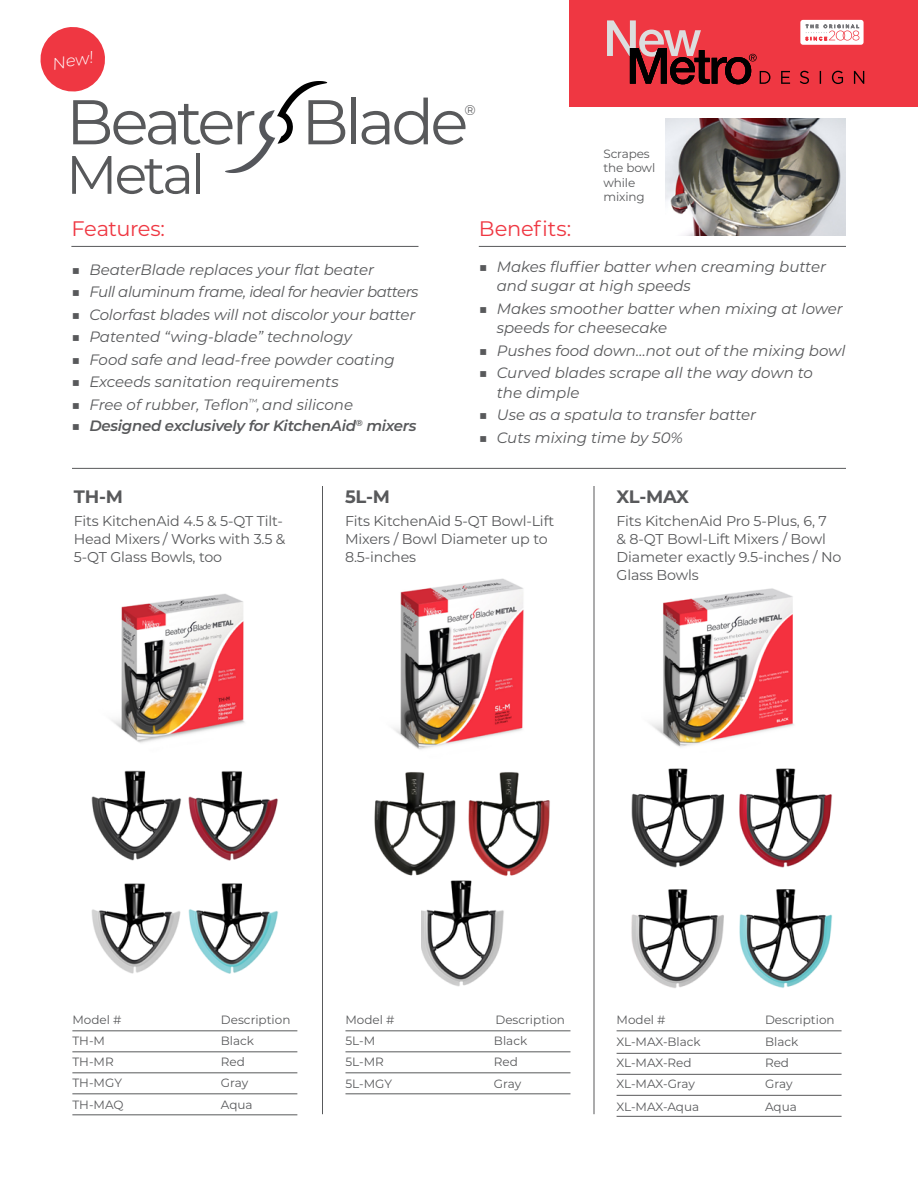
<style>
.page{position:relative;width:918px;height:1188px;background:#fff}
.page>*{position:absolute;margin:0;border:0;box-sizing:border-box;transform-origin:0 0}
.t1{font:63px "Montserrat";letter-spacing:-.065em;color:#58595b}
.t2{font:54px "Montserrat";letter-spacing:-.065em;color:#58595b}
.t3{font:21px "Montserrat";letter-spacing:-.015em;color:#ef3742}
.t4{font:700 18px "Montserrat";letter-spacing:-.01em;color:#58595b}
.t5{font:italic 300 16.5px "Montserrat";color:#fff}
.t6{font:italic 15px/19.5px "Montserrat";color:#58595b}
.t7{font:italic 15px "Montserrat";letter-spacing:-.03em;color:#58595b}
.t8{font:italic 600 15px "Montserrat";letter-spacing:-.02em;color:#58595b}
.t9{font:14.25px/18px "Montserrat";letter-spacing:-.01em;color:#58595b}
.t10{font:13.95px "Montserrat";color:#58595b}
.t11{font:12px/14.4px "Montserrat";color:#58595b}
.s1{font-weight:700;font-style:normal}
</style>
<div class="page">
<img style="left:666px;top:119px;width:180px;height:117px">
<hr style="left:71px;top:246px;width:347px;height:1px;background:#58595b">
<hr style="left:479px;top:246px;width:367px;height:1px;background:#58595b">
<svg style="left:40px;top:27px;width:65px;height:65px"></svg>
<hr style="left:72px;top:468px;width:774px;height:1px;background:#58595b">
<hr style="left:322px;top:486px;width:1px;height:628px;background:#58595b">
<hr style="left:594px;top:486px;width:1px;height:628px;background:#58595b">
<img style="left:393px;top:578px;width:131px;height:172px">
<img style="left:421px;top:880px;width:83px;height:107px">
<img style="left:374px;top:772px;width:176px;height:104px">
<hr style="left:345px;top:1031px;width:225px;height:1px;background:#58595b">
<hr style="left:345px;top:1052px;width:225px;height:1px;background:#58595b">
<hr style="left:345px;top:1073px;width:225px;height:1px;background:#58595b">
<hr style="left:345px;top:1094px;width:225px;height:1px;background:#58595b">
<div style="left:569px;top:0;width:349px;height:107px;background:#ef3742"></div>
<svg style="left:607px;top:20px;width:257px;height:64px"></svg>
<svg style="left:225px;top:81px;width:102px;height:92px"></svg>
<img style="left:111px;top:594px;width:134px;height:149px">
<hr style="left:72px;top:1031px;width:225px;height:1px;background:#58595b">
<hr style="left:72px;top:1052px;width:225px;height:1px;background:#58595b">
<hr style="left:72px;top:1073px;width:225px;height:1px;background:#58595b">
<hr style="left:72px;top:1094px;width:225px;height:1px;background:#58595b">
<hr style="left:72px;top:1115px;width:225px;height:1px;background:#58595b">
<img style="left:91px;top:770px;width:187px;height:91px">
<img style="left:91px;top:883px;width:187px;height:91px">
<img style="left:650px;top:588px;width:144px;height:159px">
<hr style="left:617px;top:1031px;width:225px;height:1px;background:#58595b">
<hr style="left:617px;top:1053px;width:225px;height:1px;background:#58595b">
<hr style="left:617px;top:1074px;width:225px;height:1px;background:#58595b">
<hr style="left:617px;top:1095px;width:225px;height:1px;background:#58595b">
<hr style="left:617px;top:1116px;width:225px;height:1px;background:#58595b">
<img style="left:631px;top:768px;width:201px;height:220px">
<p class="t5" style="left:51px;top:53px;width:43px;rotate:-10deg">New!</p>
<h1 class="t1" style="left:66px;top:79px;width:404px">Beater Blade</h1>
<p class="t10" style="left:464px;top:101px;width:13px">®</p>
<h2 class="t2" style="left:66px;top:138px;width:140px">Metal</h2>
<p class="t11" style="left:603px;top:146px;width:53px">Scrapes the bowl while mixing</p>
<h3 class="t3" style="left:71px;top:214px;width:95px">Features:</h3>
<p class="t6" style="left:71px;top:259px;width:304px"><span class="s1">■</span> BeaterBlade replaces your flat beater</p>
<p class="t7" style="left:71px;top:282px;width:349px"><span class="s1">■</span> Full aluminum frame, ideal for heavier batters</p>
<p class="t6" style="left:71px;top:304px;width:346px"><span class="s1">■</span> Colorfast blades will not discolor your batter</p>
<p class="t6" style="left:71px;top:327px;width:282px"><span class="s1">■</span> Patented “wing-blade” technology</p>
<p class="t6" style="left:71px;top:349px;width:325px"><span class="s1">■</span> Food safe and lead-free powder coating</p>
<p class="t6" style="left:71px;top:372px;width:269px"><span class="s1">■</span> Exceeds sanitation requirements</p>
<p class="t6" style="left:71px;top:394px;width:283px"><span class="s1">■</span> Free of rubber, Teflon<sup>™</sup>, and silicone</p>
<p class="t8" style="left:71px;top:415px;width:347px"><span class="s1">■</span> Designed exclusively for KitchenAid<sup>®</sup> mixers</p>
<h3 class="t3" style="left:479px;top:214px;width:94px">Benefits:</h3>
<p class="t6" style="left:497px;top:256px;width:331px;text-indent:-18px"><span class="s1">■</span> Makes fluffier batter when creaming butter and sugar at high speeds</p>
<p class="t6" style="left:497px;top:298px;width:348px;text-indent:-18px"><span class="s1">■</span> Makes smoother batter when mixing at lower speeds for cheesecake</p>
<p class="t6" style="left:479px;top:340px;width:368px"><span class="s1">■</span> Pushes food down…not out of the mixing bowl</p>
<p class="t6" style="left:497px;top:363px;width:318px;text-indent:-18px"><span class="s1">■</span> Curved blades scrape all the way down to the dimple</p>
<p class="t6" style="left:479px;top:405px;width:279px"><span class="s1">■</span> Use as a spatula to transfer batter</p>
<p class="t6" style="left:479px;top:427px;width:206px"><span class="s1">■</span> Cuts mixing time by 50%</p>
<p class="t4" style="left:74px;top:484px;width:51px">TH-M</p>
<p class="t9" style="left:74px;top:511px;width:213px">Fits KitchenAid 4.5 &amp; 5-QT Tilt-<br>Head Mixers / Works with 3.5 &amp;<br>5-QT Glass Bowls, too</p>
<p class="t4" style="left:345px;top:484px;width:47px">5L-M</p>
<p class="t9" style="left:345px;top:511px;width:211px">Fits KitchenAid 5-QT Bowl-Lift<br>Mixers / Bowl Diameter up to<br>8.5-inches</p>
<p class="t4" style="left:617px;top:484px;width:74px">XL-MAX</p>
<p class="t9" style="left:617px;top:511px;width:226px">Fits KitchenAid Pro 5-Plus, 6, 7<br>&amp; 8-QT Bowl-Lift Mixers / Bowl<br>Diameter exactly 9.5-inches / No<br>Glass Bowls</p>
<p class="t11" style="left:72px;top:1012px;width:51px">Model #</p>
<p class="t11" style="left:221px;top:1012px;width:71px">Description</p>
<p class="t11" style="left:72px;top:1033px;width:34px">TH-M</p>
<p class="t11" style="left:221px;top:1033px;width:35px">Black</p>
<p class="t11" style="left:72px;top:1054px;width:43px">TH-MR</p>
<p class="t11" style="left:221px;top:1054px;width:26px">Red</p>
<p class="t11" style="left:72px;top:1075px;width:51px">TH-MGY</p>
<p class="t11" style="left:221px;top:1075px;width:29px">Gray</p>
<p class="t11" style="left:72px;top:1097px;width:53px">TH-MAQ</p>
<p class="t11" style="left:221px;top:1097px;width:33px">Aqua</p>
<p class="t11" style="left:345px;top:1012px;width:51px">Model #</p>
<p class="t11" style="left:495px;top:1012px;width:71px">Description</p>
<p class="t11" style="left:345px;top:1033px;width:31px">5L-M</p>
<p class="t11" style="left:494px;top:1033px;width:35px">Black</p>
<p class="t11" style="left:345px;top:1054px;width:40px">5L-MR</p>
<p class="t11" style="left:494px;top:1054px;width:26px">Red</p>
<p class="t11" style="left:345px;top:1076px;width:48px">5L-MGY</p>
<p class="t11" style="left:494px;top:1076px;width:29px">Gray</p>
<p class="t11" style="left:617px;top:1012px;width:51px">Model #</p>
<p class="t11" style="left:765px;top:1012px;width:71px">Description</p>
<p class="t11" style="left:617px;top:1034px;width:86px">XL-MAX-Black</p>
<p class="t11" style="left:765px;top:1034px;width:35px">Black</p>
<p class="t11" style="left:617px;top:1055px;width:77px">XL-MAX-Red</p>
<p class="t11" style="left:765px;top:1055px;width:26px">Red</p>
<p class="t11" style="left:617px;top:1076px;width:80px">XL-MAX-Gray</p>
<p class="t11" style="left:765px;top:1076px;width:29px">Gray</p>
<p class="t11" style="left:617px;top:1099px;width:84px">XL-MAX-Aqua</p>
<p class="t11" style="left:765px;top:1099px;width:33px">Aqua</p>
</div>
